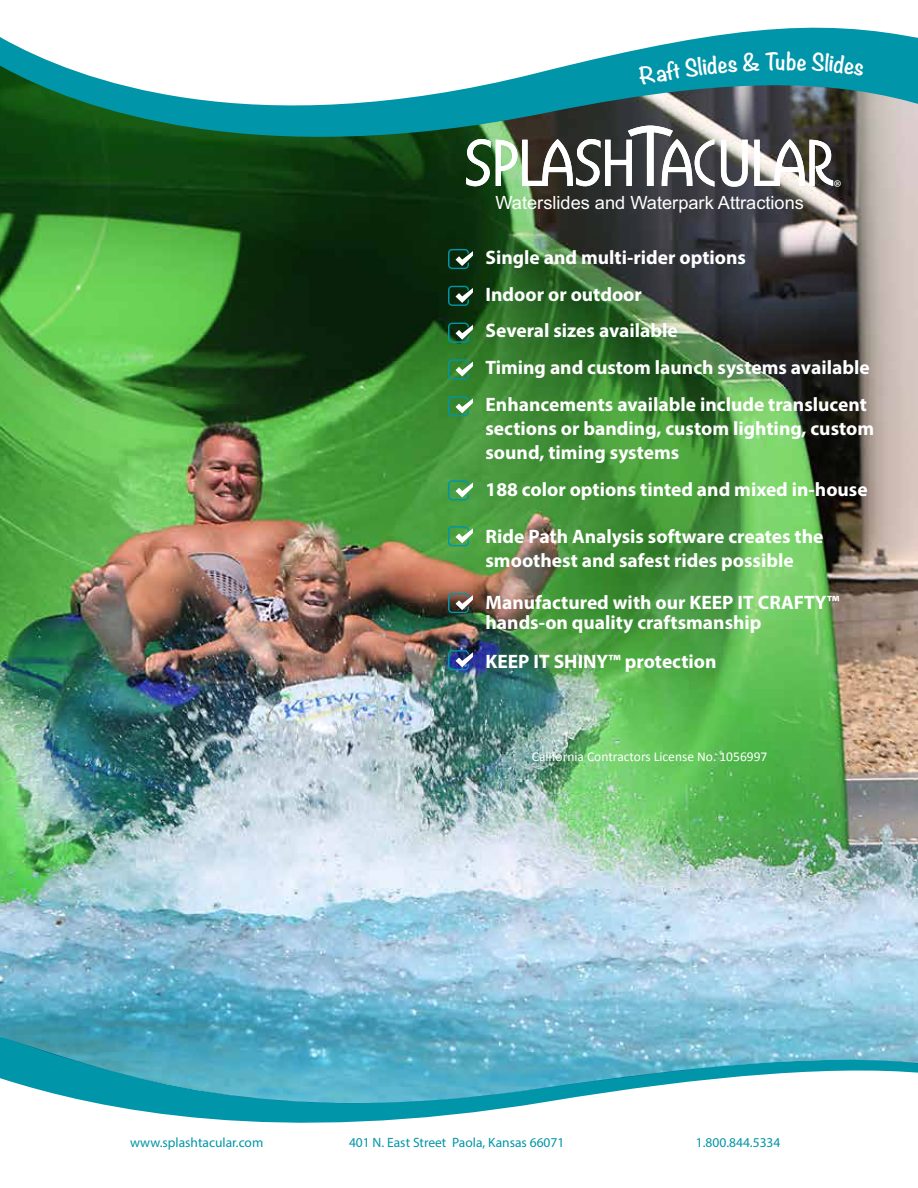
<style>
.page{position:relative;width:918px;height:1188px;background:#fff}
.page>*{position:absolute;margin:0;border:0;box-sizing:border-box;transform-origin:0 0}
.t1{font:25.5px "Minion Pro";color:#fff}
.t2{font:700 21px "Noteworthy";color:#fff}
.t3{font:700 19.5px/36.9px "Myriad Pro";color:#fff}
.t4{font:18.15px "Arial";color:#fff}
.t5{font:13.5px "Myriad Pro";color:#0095a8}
.t6{font:13.5px "Calibri";color:#fff}
</style>
<div class="page">
<img style="left:0;top:172px;width:918px;height:822px">
<svg style="left:0;top:145px;width:918px;height:27px;background:#234b22"></svg>
<svg style="left:0;top:27px;width:918px;height:118px"></svg>
<svg style="left:0;top:994px;width:918px;height:25px;background:#70b8d1"></svg>
<svg style="left:0;top:1019px;width:918px;height:104px"></svg>
<svg style="left:466px;top:126px;width:367px;height:61px"></svg>
<svg style="left:448px;top:249px;width:25px;height:20px"></svg>
<svg style="left:448px;top:286px;width:25px;height:20px"></svg>
<svg style="left:448px;top:323px;width:25px;height:20px"></svg>
<svg style="left:448px;top:359px;width:25px;height:21px"></svg>
<svg style="left:448px;top:396px;width:25px;height:20px"></svg>
<svg style="left:448px;top:480px;width:25px;height:21px"></svg>
<svg style="left:448px;top:526px;width:25px;height:20px"></svg>
<svg style="left:448px;top:593px;width:25px;height:20px"></svg>
<svg style="left:448px;top:650px;width:25px;height:20px"></svg>
<div style="left:638px;top:52px;width:140px;height:33px;background:#0095a8"></div>
<svg style="left:787px;top:51px;width:19px;height:20px"></svg>
<svg style="left:812px;top:52px;width:52px;height:24px"></svg>
<p class="t2" style="left:776px;top:43px;width:11px">u</p>
<p class="t4" style="left:495px;top:190px;width:310px">Waterslides and Waterpark Attractions</p>
<h1 class="t1" style="left:834px;top:171px;width:10px">®</h1>
<p class="t3" style="left:486px;top:238px;width:386px">Single and multi-rider options<br>Indoor or outdoor<br>Several sizes available<br>Timing and custom launch systems available<br>Enhancements available include translucent</p>
<p class="t3" style="left:486px;top:416px;width:390px;line-height:24px">sections or banding, custom lighting, custom sound, timing systems</p>
<p class="t3" style="left:486px;top:471px;width:384px">188 color options tinted and mixed in-house</p>
<p class="t3" style="left:486px;top:524px;width:339px;line-height:23.4px">Ride Path Analysis software creates the smoothest and safest rides possible</p>
<p class="t3" style="left:486px;top:592px;width:355px;line-height:19.5px">Manufactured with our KEEP IT CRAFTY™ hands-on quality craftsmanship</p>
<p class="t3" style="left:486px;top:642px;width:233px">KEEP IT SHINY™ protection</p>
<p class="t6" style="left:532px;top:748px;width:237px">California Contractors License No. 1056997</p>
<p class="t5" style="left:130px;top:1134px;width:135px">www.splashtacular.com</p>
<p class="t5" style="left:349px;top:1134px;width:217px">401 N. East Street Paola, Kansas 66071</p>
<p class="t5" style="left:696px;top:1134px;width:86px">1.800.844.5334</p>
</div>
